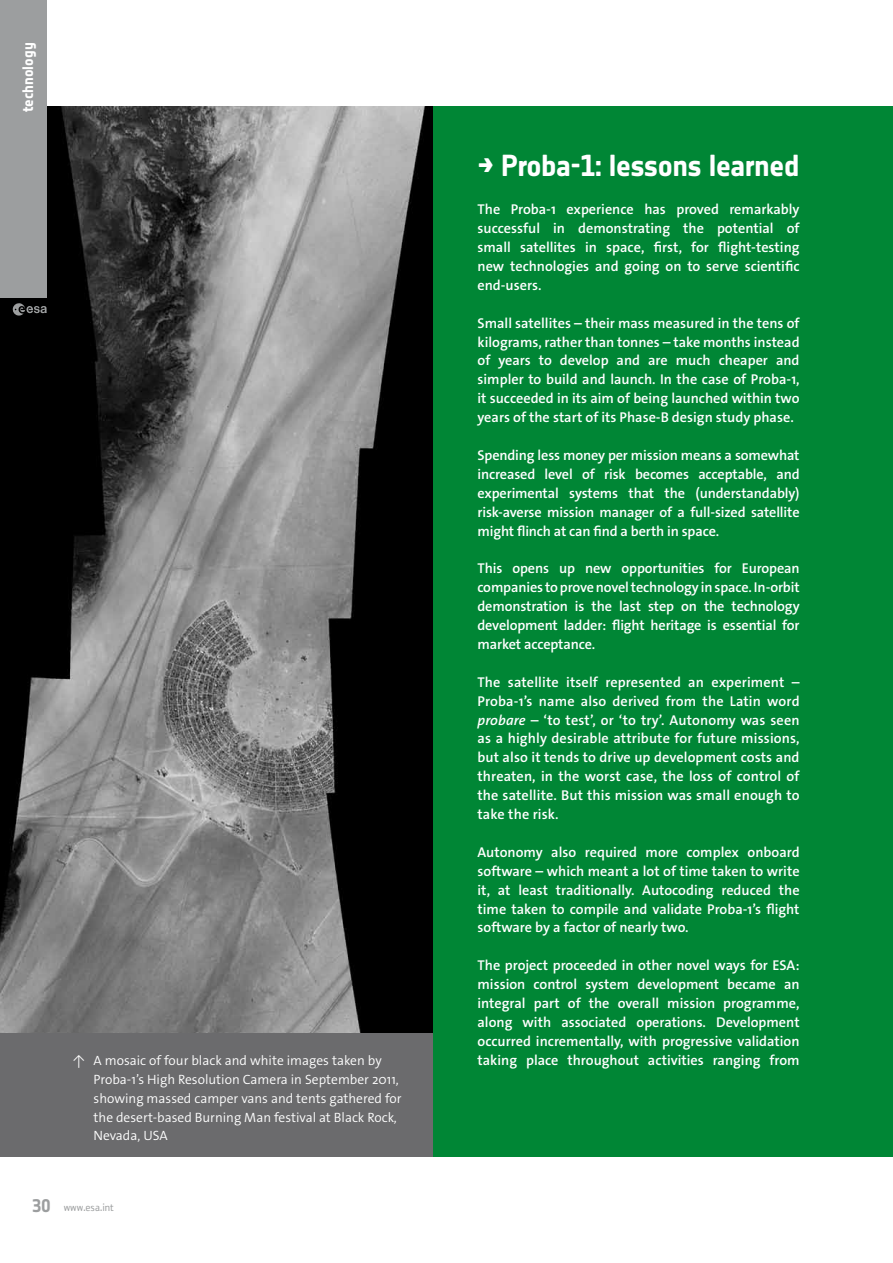
<style>
.page{position:relative;width:893px;height:1263px;background:#fff}
.page>*{position:absolute;margin:0;border:0;box-sizing:border-box;transform-origin:0 0}
.t1{font:700 30px "Notes Esa";letter-spacing:-.03em;color:#fff}
.t2{font:15px "Notes Style Bold Updated Tf";color:#fff}
.t3{font:600 14.25px/18.9px "The Sans Os F";color:#fff;text-align:justify}
.t4{font:300 13.5px/18.9px "The Sans Os F";color:#fff}
.t5{font:12px "Reykjavik One OT A Gauge";color:#9c9e9f}
.s1{font-style:italic}
.s2{font-family:"Notes Esa";font-weight:700;font-size:18px}
</style>
<div class="page">
<div style="left:433px;top:106px;width:460px;height:1051px;background:#008635"></div>
<img style="left:0;top:106px;width:433px;height:927px">
<div style="left:0;top:1033px;width:433px;height:124px;background:#6b6b6d"></div>
<div style="left:0;top:0;width:47px;height:298px;background:#9c9e9f"></div>
<svg style="left:12px;top:303px;width:35px;height:13px"></svg>
<p class="t2" style="left:19px;top:112px;width:71px;rotate:-90deg">technology</p>
<p class="t1" style="left:477px;top:148px;width:324px">→ Proba-1: lessons learned</p>
<p class="t3" style="left:477px;top:200px;width:324px">The Proba-1 experience has proved remarkably successful in demonstrating the potential of small satellites in space, first, for flight-testing new technologies and going on to serve scientific end-users.</p>
<p class="t3" style="left:477px;top:313px;width:324px">Small satellites – their mass measured in the tens of kilograms, rather than tonnes – take months instead of years to develop and are much cheaper and simpler to build and launch. In the case of Proba-1, it succeeded in its aim of being launched within two years of the start of its Phase-B design study phase.</p>
<p class="t3" style="left:477px;top:446px;width:324px">Spending less money per mission means a somewhat increased level of risk becomes acceptable, and experimental systems that the (understandably) risk-averse mission manager of a full-sized satellite might flinch at can find a berth in space.</p>
<p class="t3" style="left:477px;top:559px;width:324px">This opens up new opportunities for European companies to prove novel technology in space. In-orbit demonstration is the last step on the technology development ladder: flight heritage is essential for market acceptance.</p>
<p class="t3" style="left:477px;top:672px;width:324px">The satellite itself represented an experiment – Proba-1’s name also derived from the Latin word <span class="s1">probare</span> – ‘to test’, or ‘to try’. Autonomy was seen as a highly desirable attribute for future missions, but also it tends to drive up development costs and threaten, in the worst case, the loss of control of the satellite. But this mission was small enough to take the risk.</p>
<p class="t3" style="left:477px;top:843px;width:324px">Autonomy also required more complex onboard software – which meant a lot of time taken to write it, at least traditionally. Autocoding reduced the time taken to compile and validate Proba-1’s flight software by a factor of nearly two.</p>
<p class="t3" style="left:477px;top:956px;width:324px">The project proceeded in other novel ways for ESA: mission control system development became an integral part of the overall mission programme, along with associated operations. Development occurred incrementally, with progressive validation</p>
<p class="t4" style="left:72px;top:1051px;width:311px">↑ A mosaic of four black and white images taken by</p>
<p class="t3" style="left:477px;top:1050px;width:324px">taking place throughout activities ranging from</p>
<p class="t4" style="left:94px;top:1070px;width:309px">Proba-1’s High Resolution Camera in September 2011, showing massed camper vans and tents gathered for the desert-based Burning Man festival at Black Rock, Nevada, USA</p>
<p class="t5" style="left:33px;top:1202px;width:83px"><span class="s2">30</span> www.esa.int</p>
</div>
